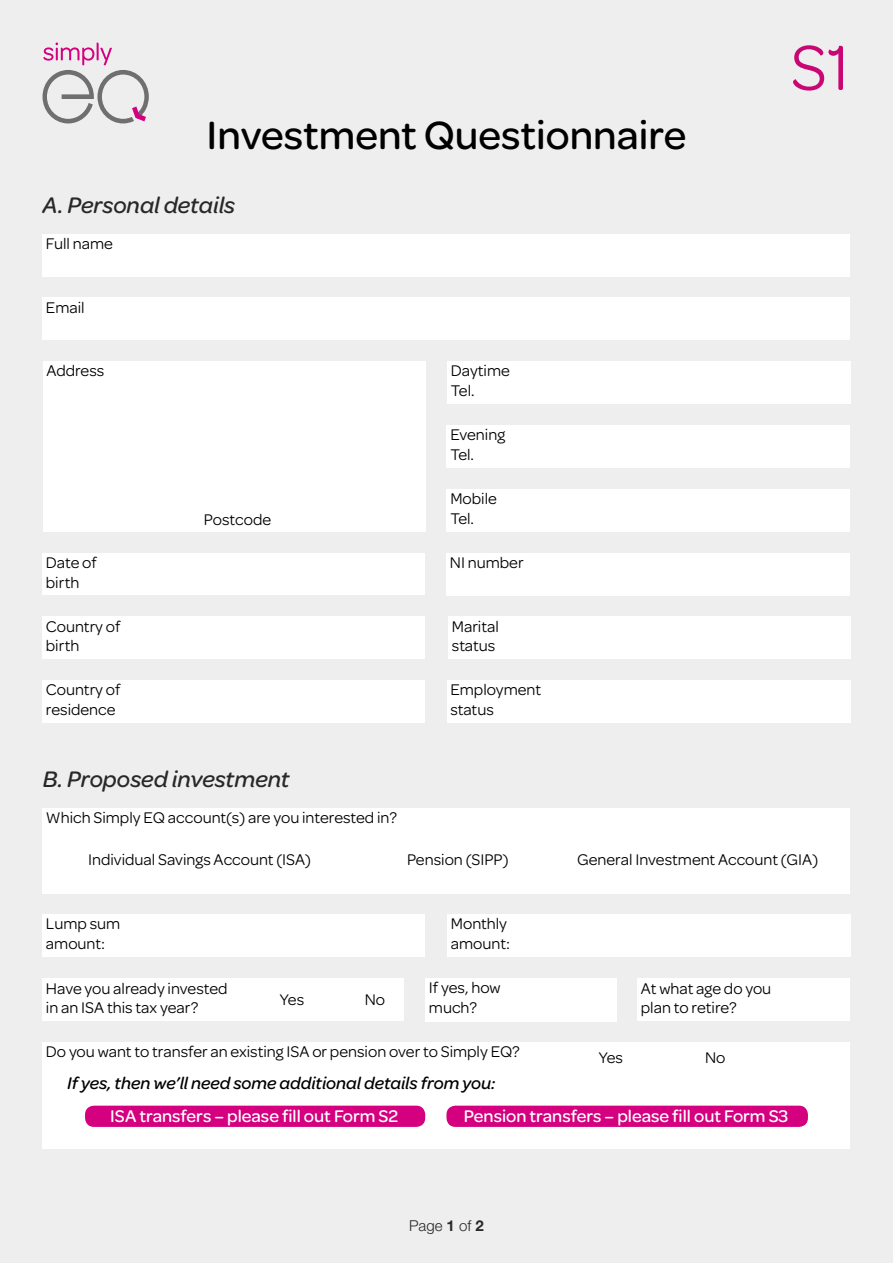
<style>
.page{position:relative;width:893px;height:1263px;background:#eee}
.page>*{position:absolute;margin:0;border:0;box-sizing:border-box;transform-origin:0 0}
.t1{font:67.5px "Omnes";color:#c90774}
.t2{font:500 42px "Omnes";color:#000}
.t3{font:italic 500 24px "Omnes";color:#282827}
.t4{font:500 18px "Omnes";color:#fff}
.t5{font:italic 500 18px "Omnes";color:#000}
.t6{font:16.5px/19.8px "Omnes";color:#000}
.t7{font:300 15px "Helvetica Neue LT Std";color:#282827}
.s1{font-weight:700}
</style>
<div class="page">
<div style="left:43px;top:1042px;width:807px;height:106px;background:#fff"></div>
<div style="left:43px;top:808px;width:807px;height:85px;background:#fff"></div>
<div style="left:446px;top:553px;width:404px;height:42px;background:#fff"></div>
<div style="left:43px;top:553px;width:382px;height:42px;background:#fff"></div>
<svg style="left:43px;top:43px;width:106px;height:80px"></svg>
<div style="left:43px;top:234px;width:807px;height:42px;background:#fff"></div>
<div style="left:43px;top:361px;width:382px;height:170px;background:#fff"></div>
<div style="left:43px;top:298px;width:807px;height:42px;background:#fff"></div>
<div style="left:447px;top:361px;width:403px;height:43px;background:#fff"></div>
<div style="left:447px;top:425px;width:403px;height:43px;background:#fff"></div>
<div style="left:447px;top:489px;width:403px;height:42px;background:#fff"></div>
<div style="left:43px;top:680px;width:382px;height:43px;background:#fff"></div>
<div style="left:43px;top:617px;width:382px;height:42px;background:#fff"></div>
<div style="left:447px;top:680px;width:403px;height:43px;background:#fff"></div>
<div style="left:448px;top:617px;width:402px;height:42px;background:#fff"></div>
<div style="left:43px;top:914px;width:382px;height:43px;background:#fff"></div>
<div style="left:447px;top:914px;width:403px;height:43px;background:#fff"></div>
<div style="left:426px;top:978px;width:191px;height:43px;background:#fff"></div>
<div style="left:637px;top:978px;width:213px;height:43px;background:#fff"></div>
<div style="left:43px;top:978px;width:361px;height:43px;background:#fff"></div>
<div style="left:446px;top:1106px;width:362px;height:21px;background:#d4007f;border-radius:9px"></div>
<div style="left:85px;top:1106px;width:340px;height:21px;background:#d4007f;border-radius:9px"></div>
<h2 class="t2" style="left:206px;top:106px;width:481px">Investment Questionnaire</h2>
<h3 class="t3" style="left:43px;top:188px;width:194px">A. Personal details</h3>
<p class="t6" style="left:46px;top:232px;width:69px">Full name</p>
<p class="t6" style="left:46px;top:296px;width:40px">Email</p>
<p class="t6" style="left:46px;top:360px;width:60px">Address</p>
<p class="t6" style="left:451px;top:360px;width:61px">Daytime<br>Tel.</p>
<p class="t6" style="left:450px;top:424px;width:56px">Evening<br>Tel.</p>
<p class="t6" style="left:450px;top:488px;width:48px">Mobile</p>
<p class="t6" style="left:204px;top:509px;width:69px">Postcode</p>
<p class="t6" style="left:450px;top:507px;width:25px">Tel.</p>
<p class="t6" style="left:46px;top:552px;width:53px">Date of</p>
<p class="t6" style="left:450px;top:551px;width:75px">NI number</p>
<p class="t6" style="left:46px;top:572px;width:35px">birth</p>
<p class="t6" style="left:46px;top:615px;width:76px">Country of birth</p>
<p class="t6" style="left:46px;top:679px;width:76px">Country of residence</p>
<h3 class="t3" style="left:43px;top:762px;width:248px">B. Proposed investment</h3>
<p class="t6" style="left:452px;top:615px;width:48px">Marital status</p>
<p class="t6" style="left:450px;top:679px;width:92px">Employment status</p>
<h1 class="t1" style="left:790px;top:22px;width:61px">S1</h1>
<p class="t6" style="left:46px;top:807px;width:353px">Which Simply EQ account(s) are you interested in?</p>
<p class="t6" style="left:88px;top:849px;width:224px">Individual Savings Account (ISA)</p>
<p class="t6" style="left:407px;top:849px;width:103px">Pension (SIPP)</p>
<p class="t6" style="left:577px;top:849px;width:242px">General Investment Account (GIA)</p>
<p class="t6" style="left:46px;top:913px;width:76px">Lump sum amount:</p>
<p class="t6" style="left:451px;top:913px;width:61px">Monthly amount:</p>
<p class="t6" style="left:46px;top:977px;width:183px">Have you already invested in an ISA this tax year?</p>
<p class="t6" style="left:280px;top:989px;width:26px">Yes</p>
<p class="t6" style="left:365px;top:989px;width:22px">No</p>
<p class="t6" style="left:429px;top:977px;width:73px">If yes, how much?</p>
<p class="t6" style="left:46px;top:1040px;width:475px">Do you want to transfer an existing ISA or pension over to Simply EQ?</p>
<p class="t5" style="left:67px;top:1070px;width:430px">If yes, then we’ll need some additional details from you:</p>
<p class="t6" style="left:641px;top:977px;width:132px">At what age do you plan to retire?</p>
<p class="t6" style="left:599px;top:1046px;width:26px">Yes</p>
<p class="t6" style="left:705px;top:1046px;width:22px">No</p>
<p class="t4" style="left:110px;top:1103px;width:289px">ISA transfers – please fill out Form S2</p>
<p class="t4" style="left:464px;top:1103px;width:326px">Pension transfers – please fill out Form S3</p>
<p class="t7" style="left:409px;top:1217px;width:76px">Page <span class="s1">1</span> of <span class="s1">2</span></p>
</div>
